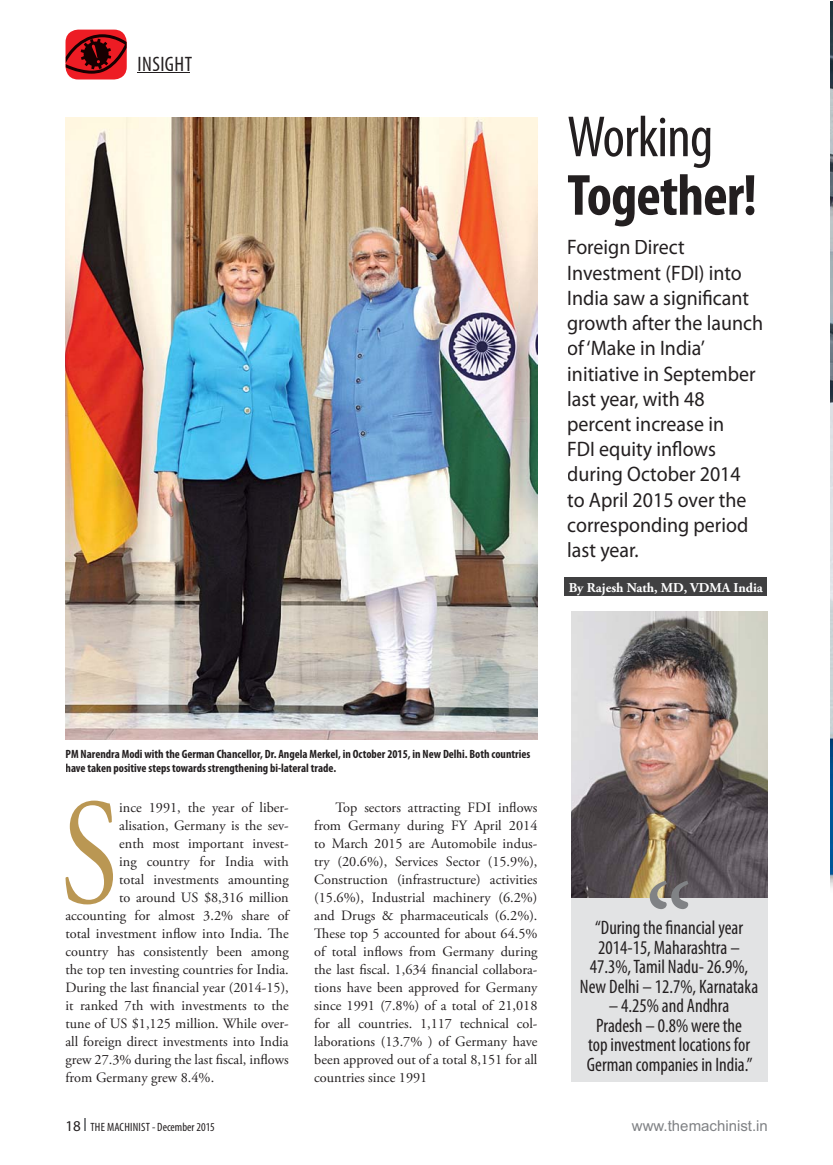
<style>
.page{position:relative;width:833px;height:1165px;background:#fff}
.page>*{position:absolute;margin:0;border:0;box-sizing:border-box;transform-origin:0 0}
.t1{font:150px "Adobe Garamond Pro";color:#ba9753;scale:.8 1}
.t2{font:700 condensed 58.5px "Myriad Pro";letter-spacing:-.015em;color:#231f20}
.t3{font:condensed 58.5px "Myriad Pro";letter-spacing:-.015em;color:#231f20}
.t4{font:21px/25.2px "Myriad Pro";color:#231f20;scale:.95 1}
.t5{font:condensed 21px "Myriad Pro";letter-spacing:.02em;color:#231f20}
.t6{font:condensed 19.5px/19.5px "Myriad Pro";color:#231f20;text-align:center}
.t7{font:15px "Arial";color:#808285}
.t8{font:14.25px/18px "Adobe Garamond Pro";color:#231f20;text-align:justify}
.t9{font:700 13.5px "Adobe Garamond Pro";color:#fff}
.t10{font:700 condensed 12px/14.4px "Myriad Pro";color:#231f20}
.t11{font:condensed 12px "Myriad Pro";letter-spacing:.005em;color:#231f20}
.s1{font-stretch:normal;font-size:15px}
</style>
<div class="page">
<hr style="left:137px;top:72px;width:53px;height:1px;background:#231f20">
<div style="left:66px;top:30px;width:61px;height:49px;background:#ed1c24;border-radius:13px"></div>
<svg style="left:66px;top:34px;width:61px;height:40px"></svg>
<svg style="left:84px;top:1118px;width:2px;height:13px"></svg>
<img style="left:831px;top:2px;width:2px;height:886px">
<div style="left:571px;top:614px;width:196px;height:468px;background:#e2e3e4"></div>
<img style="left:571px;top:611px;width:196px;height:286px">
<svg style="left:650px;top:880px;width:38px;height:29px"></svg>
<img style="left:66px;top:118px;width:471px;height:622px">
<div style="left:565px;top:577px;width:202px;height:19px;background:#404041"></div>
<h3 class="t5" style="left:138px;top:56px;width:56px">INSIGHT</h3>
<h2 class="t3" style="left:567px;top:114px;width:148px">Working</h2>
<h2 class="t2" style="left:567px;top:173px;width:191px">Together!</h2>
<p class="t4" style="left:567px;top:236px;width:208px">Foreign Direct<br>Investment (FDI) into<br>India saw a significant growth after the launch of ‘Make in India’ initiative in September last year, with 48 percent increase in<br>FDI equity inflows during October 2014 to April 2015 over the corresponding period last year.</p>
<p class="t9" style="left:569px;top:582px;width:195px">By Rajesh Nath, MD, VDMA India</p>
<p class="t10" style="left:66px;top:747px;width:466px">PM Narendra Modi with the German Chancellor, Dr. Angela Merkel, in October 2015, in New Delhi. Both countries have taken positive steps towards strengthening bi-lateral trade.</p>
<h1 class="t1" style="left:61px;top:794px;width:75px">S</h1>
<p class="t8" style="left:119px;top:799px;width:171px">ince 1991, the year of liber-</p>
<p class="t8" style="left:119px;top:817px;width:171px">alisation, Germany is the sev-</p>
<p class="t8" style="left:119px;top:835px;width:171px">enth most important invest-</p>
<p class="t8" style="left:119px;top:853px;width:171px">ing country for India with</p>
<p class="t8" style="left:119px;top:871px;width:171px">total investments amounting</p>
<p class="t8" style="left:119px;top:889px;width:171px">to around US $8,316 million</p>
<p class="t8" style="left:66px;top:907px;width:225px">accounting for almost 3.2% share of</p>
<p class="t8" style="left:66px;top:925px;width:225px">total investment inflow into India. The</p>
<p class="t8" style="left:66px;top:943px;width:225px">country has consistently been among</p>
<p class="t8" style="left:66px;top:961px;width:225px">the top ten investing countries for India.</p>
<p class="t8" style="left:66px;top:979px;width:225px">During the last financial year (2014-15),</p>
<p class="t8" style="left:66px;top:997px;width:225px">it ranked 7th with investments to the</p>
<p class="t8" style="left:66px;top:1015px;width:225px">tune of US $1,125 million. While over-</p>
<p class="t8" style="left:66px;top:1033px;width:225px">all foreign direct investments into India</p>
<p class="t8" style="left:66px;top:1051px;width:225px">grew 27.3% during the last fiscal, inflows</p>
<p class="t8" style="left:66px;top:1069px;width:150px">from Germany grew 8.4%.</p>
<p class="t8" style="left:314px;top:799px;width:225px;text-indent:21px">Top sectors attracting FDI inflows from Germany during FY April 2014 to March 2015 are Automobile indus&shy;try (20.6%), Services Sector (15.9%), Construction (infrastructure) activities (15.6%), Industrial machinery (6.2%) and Drugs &amp; pharmaceuticals (6.2%).<br>These top 5 accounted for about 64.5% of total inflows from Germany during the last fiscal. 1,634 financial collabora&shy;tions have been approved for Germany since 1991 (7.8%) of a total of 21,018 for all countries. 1,117 technical col&shy;laborations (13.7% ) of Germany have been approved out of a total 8,151 for all countries since 1991</p>
<h3 class="t6" style="left:580px;top:919px;width:180px">“During the financial year<br>2014-15, Maharashtra –<br>47.3%, Tamil Nadu- 26.9%,<br>New Delhi – 12.7%, Karnataka</h3>
<h3 class="t6" style="left:587px;top:997px;width:167px">– 4.25% and Andhra<br>Pradesh – 0.8% were the top investment locations for<br>German companies in India.”</h3>
<p class="t11" style="left:66px;top:1122px;width:151px"><span class="s1">18</span> THE MACHINIST - December 2015</p>
<p class="t7" style="left:632px;top:1120px;width:137px">www.themachinist.in</p>
</div>
